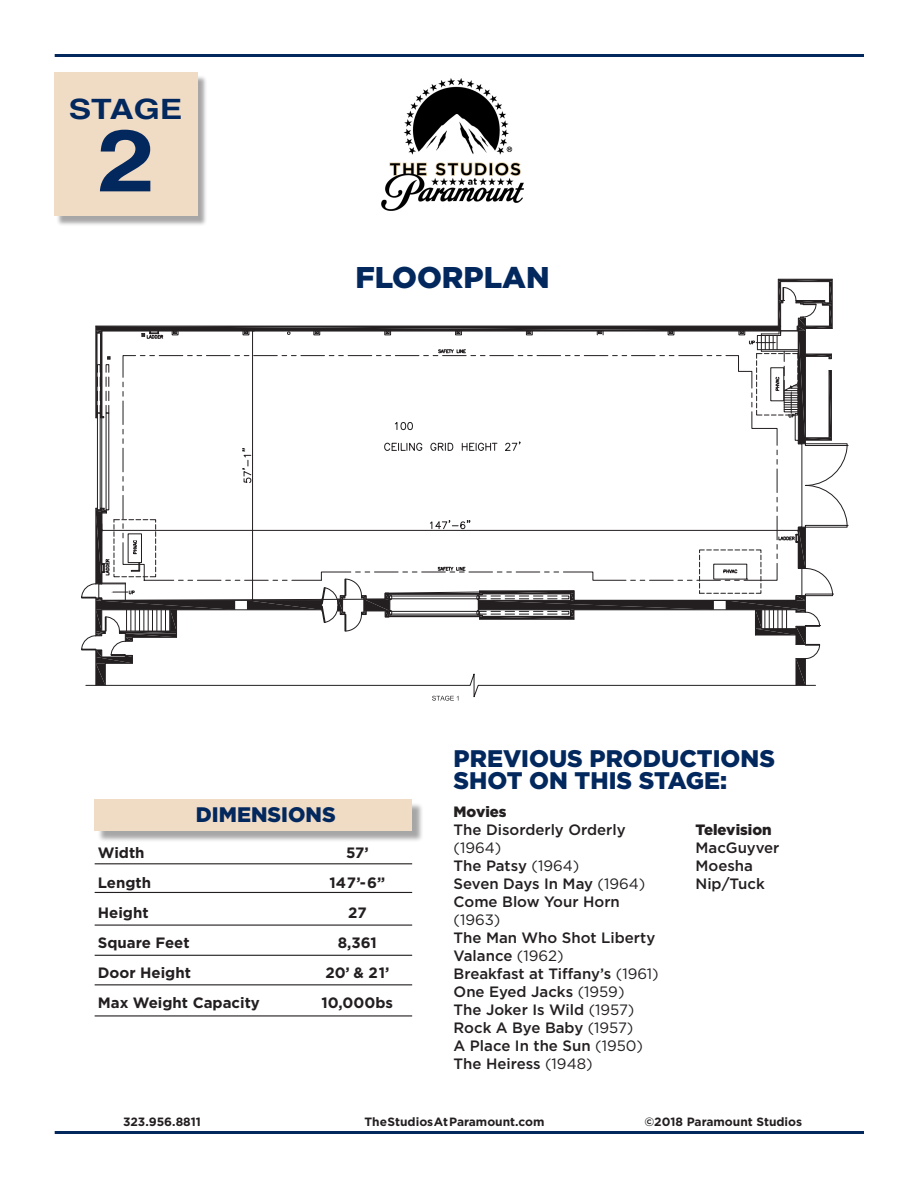
<style>
.page{position:relative;width:918px;height:1188px;background:#fff}
.page>*{position:absolute;margin:0;border:0;box-sizing:border-box;transform-origin:0 0}
.t1{font:700 86.7px "Helvetica";color:#02285e;scale:1.2 1}
.t2{font:900 30px "Gotham";color:#02285e}
.t3{font:700 28.05px "Helvetica";color:#02285e;scale:1.2 1}
.t4{font:900 24px/22.8px "Gotham";color:#02285e}
.t5{font:900 21px "Gotham";color:#02285e}
.t6{font:500 15px/18px "Gotham";color:#231f20}
.t7{font:700 15px "Gotham";color:#231f20}
.t8{font:900 15px "Gotham";color:#231f20}
.t9{font:15px "Gotham";color:#231f20}
.t10{font:700 12px "Gotham";color:#231f20}
.s1{font-weight:400}
</style>
<div class="page">
<svg style="left:81px;top:279px;width:767px;height:422px"></svg>
<svg style="left:98px;top:330px;width:705px;height:271px"></svg>
<div style="left:97px;top:802px;width:327px;height:40px;background:#231f20;opacity:.4"></div>
<div style="left:95px;top:799px;width:317px;height:32px;background:#f0dbc5"></div>
<hr style="left:95px;top:863px;width:317px;height:1px;background:#231f20">
<hr style="left:95px;top:892px;width:317px;height:1px;background:#231f20">
<hr style="left:95px;top:925px;width:317px;height:1px;background:#231f20">
<hr style="left:95px;top:955px;width:317px;height:1px;background:#231f20">
<hr style="left:95px;top:984px;width:317px;height:1px;background:#231f20">
<hr style="left:95px;top:1015px;width:317px;height:2px;background:#231f20">
<hr style="left:55px;top:1131px;width:809px;height:3px;background:#02285e">
<div style="left:56px;top:75px;width:152px;height:151px;background:#231f20;opacity:.4"></div>
<div style="left:54px;top:73px;width:143px;height:143px;background:#f0dbc5"></div>
<img style="left:382px;top:78px;width:142px;height:133px">
<hr style="left:55px;top:54px;width:809px;height:3px;background:#02285e">
<h3 class="t3" style="left:69px;top:86px;width:96px">STAGE</h3>
<h1 class="t1" style="left:97px;top:91px;width:50px">2</h1>
<h2 class="t2" style="left:355px;top:257px;width:196px">FLOORPLAN</h2>
<h3 class="t4" style="left:454px;top:746px;width:323px">PREVIOUS PRODUCTIONS<br>SHOT ON THIS STAGE:</h3>
<h3 class="t5" style="left:196px;top:800px;width:141px">DIMENSIONS</h3>
<p class="t7" style="left:98px;top:843px;width:48px">Width</p>
<p class="t7" style="left:346px;top:843px;width:24px">57’</p>
<p class="t7" style="left:98px;top:873px;width:55px">Length</p>
<p class="t7" style="left:329px;top:873px;width:57px">147’-6”</p>
<p class="t7" style="left:98px;top:903px;width:52px">Height</p>
<p class="t7" style="left:348px;top:903px;width:20px">27</p>
<p class="t7" style="left:98px;top:933px;width:93px">Square Feet</p>
<p class="t7" style="left:338px;top:933px;width:41px">8,361</p>
<p class="t7" style="left:98px;top:963px;width:95px">Door Height</p>
<p class="t7" style="left:325px;top:963px;width:65px">20’ &amp; 21’</p>
<p class="t7" style="left:98px;top:993px;width:164px">Max Weight Capacity</p>
<p class="t7" style="left:322px;top:993px;width:73px">10,000bs</p>
<p class="t8" style="left:454px;top:801px;width:55px">Movies</p>
<p class="t6" style="left:454px;top:821px;width:174px">The Disorderly Orderly</p>
<p class="t6" style="left:454px;top:839px;width:193px"><span class="s1">(1964)<br></span>The Patsy <span class="s1">(1964)<br></span>Seven Days In May <span class="s1">(1964)<br></span>Come Blow Your Horn</p>
<p class="t9" style="left:454px;top:910px;width:48px">(1963)</p>
<p class="t6" style="left:454px;top:929px;width:207px">The Man Who Shot Liberty<br>Valance <span class="s1">(1962)<br></span>Breakfast at Tiffany’s <span class="s1">(1961)<br></span>One Eyed Jacks <span class="s1">(1959)<br></span>The Joker Is Wild <span class="s1">(1957)<br></span>Rock A Bye Baby <span class="s1">(1957)<br></span>A Place In the Sun <span class="s1">(1950)<br></span>The Heiress <span class="s1">(1948)</span></p>
<p class="t8" style="left:696px;top:819px;width:78px">Television</p>
<p class="t6" style="left:696px;top:839px;width:85px">MacGuyver<br>Moesha<br>Nip/Tuck</p>
<p class="t10" style="left:123px;top:1114px;width:79px">323.956.8811</p>
<p class="t10" style="left:365px;top:1114px;width:181px">TheStudiosAtParamount.com</p>
<p class="t10" style="left:644px;top:1114px;width:159px">©2018 Paramount Studios</p>
</div>
